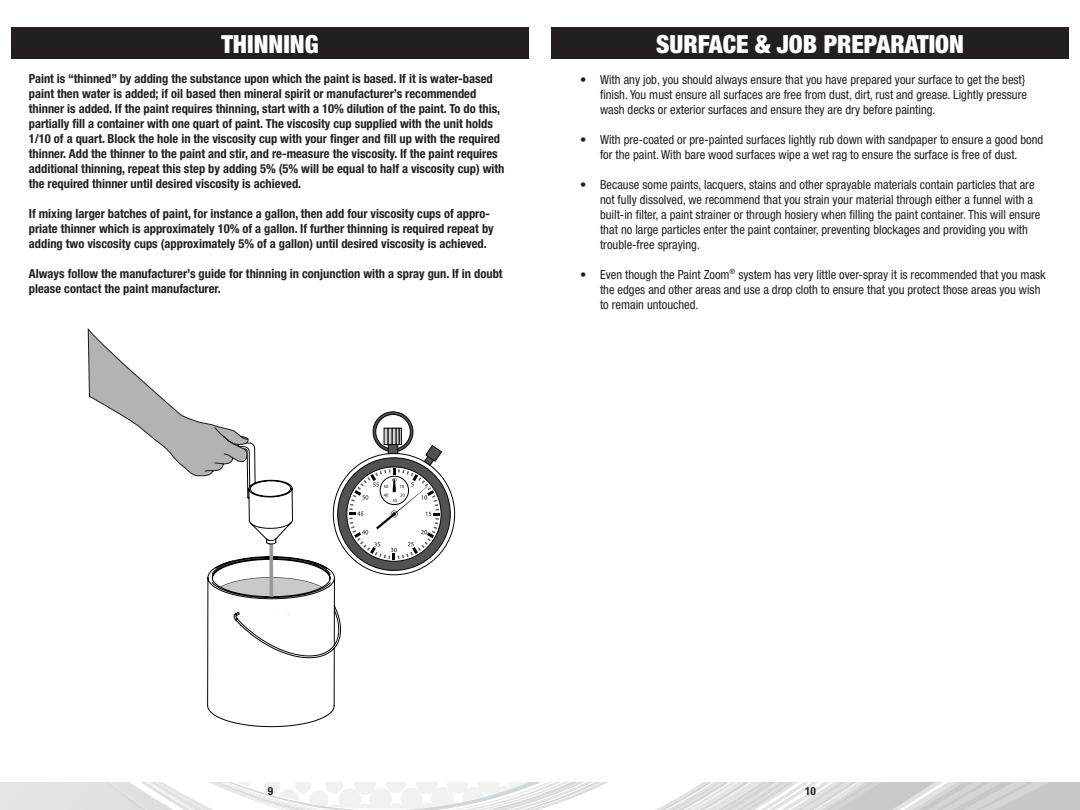
<style>
.page{position:relative;width:1080px;height:810px;background:#fff}
.page>*{position:absolute;margin:0;border:0;box-sizing:border-box;transform-origin:0 0}
.t1{font:900 condensed 25px "Helvetica Neue";color:#fff}
.t2{font:700 condensed 12.5px/15px "Helvetica Neue";color:#231f20}
.t3{font:condensed 12.5px/15px "Helvetica Neue";color:#231f20}
.t4{font:700 condensed 11.25px "Helvetica Neue";color:#231f20}
</style>
<div class="page">
<svg style="left:0;top:783px;width:1080px;height:27px"></svg>
<div style="left:11px;top:28px;width:518px;height:31px;background:#231f20"></div>
<div style="left:551px;top:28px;width:518px;height:31px;background:#231f20"></div>
<svg style="left:88px;top:328px;width:367px;height:399px"></svg>
<h1 class="t1" style="left:221px;top:29px;width:99px">THINNING</h1>
<p class="t2" style="left:29px;top:71px;width:477px">Paint is “thinned” by adding the substance upon which the paint is based. If it is water-based paint then water is added; if oil based then mineral spirit or manufacturer’s recommended thinner is added. If the paint requires thinning, start with a 10% dilution of the paint. To do this, partially fill a container with one quart of paint. The viscosity cup supplied with the unit holds 1/10 of a quart. Block the hole in the viscosity cup with your finger and fill up with the required thinner. Add the thinner to the paint and stir, and re-measure the viscosity. If the paint requires additional thinning, repeat this step by adding 5% (5% will be equal to half a viscosity cup) with the required thinner until desired viscosity is achieved.</p>
<p class="t2" style="left:29px;top:206px;width:466px">If mixing larger batches of paint, for instance a gallon, then add four viscosity cups of appro&shy;priate thinner which is approximately 10% of a gallon. If further thinning is required repeat by adding two viscosity cups (approximately 5% of a gallon) until desired viscosity is achieved.</p>
<p class="t2" style="left:29px;top:266px;width:475px">Always follow the manufacturer’s guide for thinning in conjunction with a spray gun. If in doubt please contact the paint manufacturer.</p>
<h1 class="t1" style="left:656px;top:29px;width:309px">SURFACE &amp; JOB PREPARATION</h1>
<p class="t3" style="left:600px;top:72px;width:428px;text-indent:-20px">• With any job, you should always ensure that you have prepared your surface to get the best} finish. You must ensure all surfaces are free from dust, dirt, rust and grease. Lightly pressure wash decks or exterior surfaces and ensure they are dry before painting.</p>
<p class="t3" style="left:580px;top:132px;width:465px;text-align:center">• With pre-coated or pre-painted surfaces lightly rub down with sandpaper to ensure a good bond for the paint. With bare wood surfaces wipe a wet rag to ensure the surface is free of dust.</p>
<p class="t3" style="left:600px;top:177px;width:442px;text-indent:-20px">• Because some paints, lacquers, stains and other sprayable materials contain particles that are not fully dissolved, we recommend that you strain your material through either a funnel with a built-in filter, a paint strainer or through hosiery when filling the paint container. This will ensure that no large particles enter the paint container, preventing blockages and providing you with trouble-free spraying.</p>
<p class="t3" style="left:600px;top:267px;width:447px;text-indent:-20px">• Even though the Paint Zoom<sup>®</sup> system has very little over-spray it is recommended that you mask the edges and other areas and use a drop cloth to ensure that you protect those areas you wish to remain untouched.</p>
<p class="t4" style="left:268px;top:784px;width:7px">9</p>
<p class="t4" style="left:805px;top:784px;width:12px">10</p>
</div>
